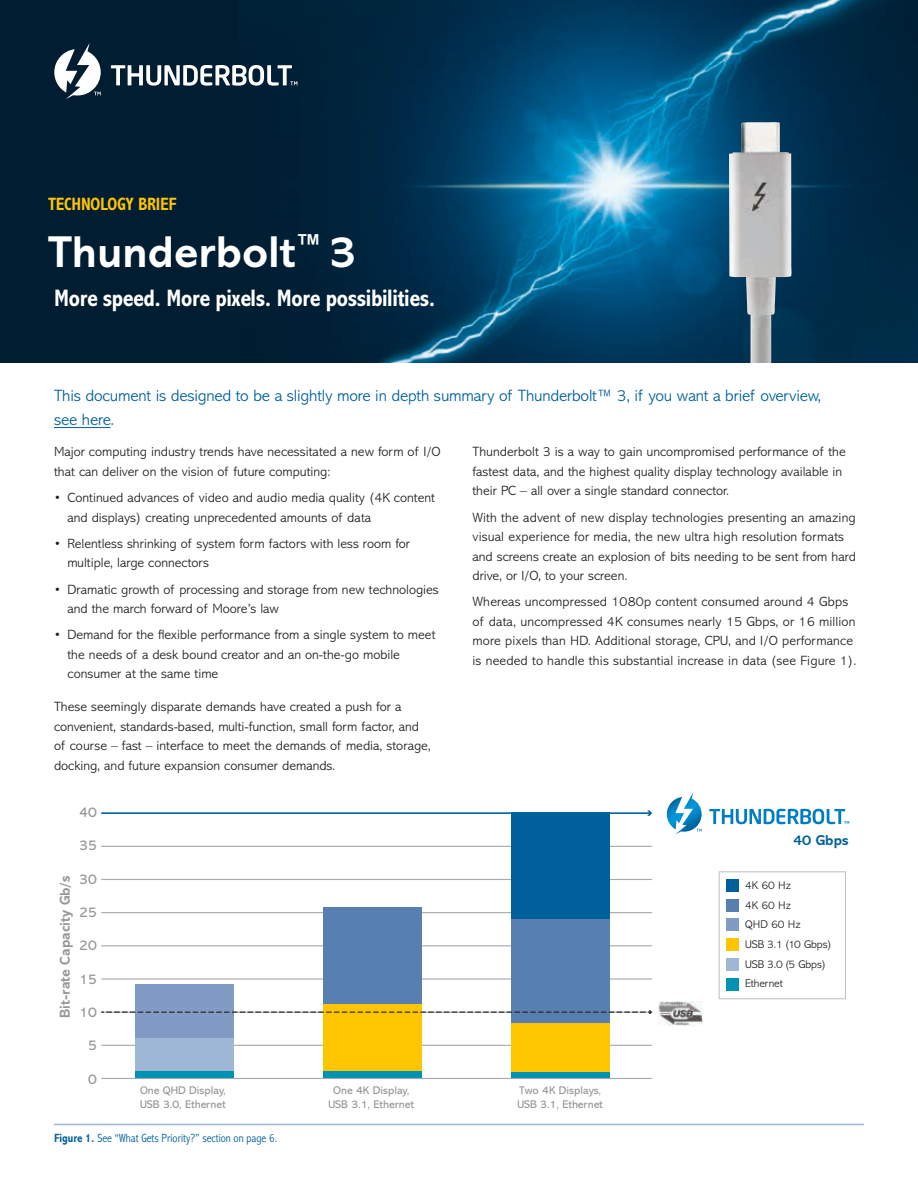
<style>
.page{position:relative;width:918px;height:1188px;background:#fff}
.page>*{position:absolute;margin:0;border:0;box-sizing:border-box;transform-origin:0 0}
.t1{font:700 45px "Abadi MT Pro";color:#fff}
.t2{font:700 condensed 24px "Abadi MT Pro";letter-spacing:-.01em;color:#fff}
.t3{font:700 condensed 18px "Abadi MT Pro";letter-spacing:-.01em;color:#ffc500}
.t4{font:300 16.5px/24px "Abadi MT Pro";letter-spacing:-.01em;color:#00609c}
.t5{font:700 14.4px "Abadi MT Pro";color:#949698}
.t6{font:14.4px "Abadi MT Pro";color:#949698}
.t7{font:700 14.4px "Abadi MT Pro";color:#00609c}
.t8{font:300 13.5px/19.5px "Abadi MT Pro";color:#231f20}
.t9{font:300 condensed 12px "Abadi MT Pro";color:#00609c}
.t10{font:11.25px/13.5px "Abadi MT Pro";color:#949698}
.t11{font:300 11.25px/19.8px "Abadi MT Pro";letter-spacing:-.01em;color:#231f20}
.s1{font-weight:700}
</style>
<div class="page">
<div style="left:0;top:0;width:918px;height:363px;background:#001d31"></div>
<img style="left:297px;top:0;width:621px;height:363px">
<hr style="left:54px;top:427px;width:56px;height:1px;background:#00609c">
<svg style="left:54px;top:43px;width:243px;height:56px"></svg>
<hr style="left:101px;top:812px;width:549px;height:2px;background:#00609c">
<svg style="left:647px;top:810px;width:5px;height:6px"></svg>
<hr style="left:101px;top:846px;width:551px;height:1px;background:#a7a9ac">
<hr style="left:101px;top:879px;width:551px;height:1px;background:#a7a9ac">
<hr style="left:101px;top:912px;width:551px;height:1px;background:#a7a9ac">
<hr style="left:101px;top:978px;width:551px;height:2px;background:#a7a9ac">
<hr style="left:101px;top:945px;width:551px;height:1px;background:#a7a9ac">
<hr style="left:101px;top:1045px;width:551px;height:1px;background:#a7a9ac">
<hr style="left:101px;top:1078px;width:551px;height:1px;background:#a7a9ac">
<div style="left:135px;top:1071px;width:98px;height:7px;background:#0092b3"></div>
<div style="left:323px;top:1071px;width:98px;height:7px;background:#0092b3"></div>
<div style="left:511px;top:1071px;width:98px;height:7px;background:#0092b3"></div>
<div style="left:135px;top:1038px;width:98px;height:32px;background:#9db7d4"></div>
<div style="left:135px;top:985px;width:98px;height:53px;background:#829bc4"></div>
<div style="left:323px;top:1004px;width:98px;height:67px;background:#ffc500"></div>
<div style="left:323px;top:907px;width:98px;height:96px;background:#577fb2"></div>
<div style="left:511px;top:1023px;width:98px;height:49px;background:#ffc500"></div>
<div style="left:511px;top:919px;width:98px;height:104px;background:#577fb2"></div>
<div style="left:511px;top:812px;width:98px;height:107px;background:#00609c"></div>
<svg style="left:101px;top:1010px;width:551px;height:4px"></svg>
<svg style="left:667px;top:792px;width:182px;height:42px"></svg>
<div style="left:719px;top:871px;width:127px;height:128px;border:1px solid #bcbec0"></div>
<img style="left:659px;top:1002px;width:44px;height:23px">
<div style="left:726px;top:879px;width:13px;height:13px;background:#00609c"></div>
<div style="left:726px;top:899px;width:13px;height:13px;background:#577fb2"></div>
<div style="left:726px;top:919px;width:13px;height:12px;background:#829bc4"></div>
<div style="left:726px;top:938px;width:13px;height:13px;background:#ffc500"></div>
<div style="left:726px;top:958px;width:13px;height:13px;background:#9db7d4"></div>
<div style="left:726px;top:978px;width:13px;height:12px;background:#0092b3"></div>
<img style="left:729px;top:122px;width:63px;height:241px">
<hr style="left:54px;top:1124px;width:810px;height:1px;background:#9db7d4">
<h3 class="t3" style="left:48px;top:194px;width:130px">TECHNOLOGY BRIEF</h3>
<h1 class="t1" style="left:48px;top:226px;width:310px">Thunderbolt<sup>™</sup> 3</h1>
<h2 class="t2" style="left:54px;top:285px;width:383px">More speed. More pixels. More possibilities.</h2>
<p class="t4" style="left:54px;top:384px;width:769px">This document is designed to be a slightly more in depth summary of Thunderbolt™ 3, if you want a brief overview, see here.</p>
<p class="t8" style="left:54px;top:442px;width:388px">Major computing industry trends have necessitated a new form of I/O that can deliver on the vision of future computing:</p>
<p class="t8" style="left:68px;top:488px;width:369px;text-indent:-14px">• Continued advances of video and audio media quality (4K content and displays) creating unprecedented amounts of data</p>
<p class="t8" style="left:68px;top:534px;width:344px;text-indent:-14px">• Relentless shrinking of system form factors with less room for multiple, large connectors</p>
<p class="t8" style="left:68px;top:580px;width:373px;text-indent:-14px">• Dramatic growth of processing and storage from new technologies and the march forward of Moore’s law</p>
<p class="t8" style="left:68px;top:625px;width:370px;text-indent:-14px">• Demand for the flexible performance from a single system to meet the needs of a desk bound creator and an on-the-go mobile consumer at the same time</p>
<p class="t8" style="left:54px;top:697px;width:378px">These seemingly disparate demands have created a push for a convenient, standards-based, multi-function, small form factor, and of course – fast – interface to meet the demands of media, storage, docking, and future expansion consumer demands.</p>
<p class="t8" style="left:472px;top:442px;width:375px">Thunderbolt 3 is a way to gain uncompromised performance of the fastest data, and the highest quality display technology available in their PC – all over a single standard connector.</p>
<p class="t8" style="left:472px;top:508px;width:385px">With the advent of new display technologies presenting an amazing visual experience for media, the new ultra high resolution formats and screens create an explosion of bits needing to be sent from hard drive, or I/O, to your screen.</p>
<p class="t8" style="left:472px;top:592px;width:386px">Whereas uncompressed 1080p content consumed around 4 Gbps of data, uncompressed 4K consumes nearly 15 Gbps, or 16 million more pixels than HD. Additional storage, CPU, and I/O performance is needed to handle this substantial increase in data (see Figure 1).</p>
<p class="t6" style="left:79px;top:804px;width:19px">40</p>
<p class="t6" style="left:79px;top:838px;width:19px">35</p>
<p class="t6" style="left:79px;top:871px;width:19px">30</p>
<p class="t6" style="left:79px;top:904px;width:19px">25</p>
<p class="t6" style="left:79px;top:938px;width:19px">20</p>
<p class="t6" style="left:79px;top:971px;width:19px">15</p>
<p class="t6" style="left:79px;top:1004px;width:19px">10</p>
<p class="t6" style="left:88px;top:1037px;width:10px">5</p>
<p class="t6" style="left:88px;top:1071px;width:10px">0</p>
<p class="t5" style="left:57px;top:1018px;width:144px;rotate:-90deg">Bit-rate Capacity Gb/s</p>
<p class="t10" style="left:140px;top:1084px;width:87px">One QHD Display,<br>USB 3.0, Ethernet</p>
<p class="t10" style="left:328px;top:1084px;width:87px;text-align:center">One 4K Display,<br>USB 3.1, Ethernet</p>
<p class="t10" style="left:517px;top:1084px;width:87px">Two 4K Displays,<br>USB 3.1, Ethernet</p>
<p class="t9" style="left:54px;top:1132px;width:225px"><span class="s1">Figure 1.</span> See “What Gets Priority?” section on page 6.</p>
<p class="t7" style="left:793px;top:831px;width:57px">40 Gbps</p>
<p class="t11" style="left:745px;top:876px;width:88px">4K 60 Hz<br>4K 60 Hz<br>QHD 60 Hz<br>USB 3.1 (10 Gbps)<br>USB 3.0 (5 Gbps)</p>
<p class="t11" style="left:745px;top:974px;width:39px">Ethernet</p>
</div>
